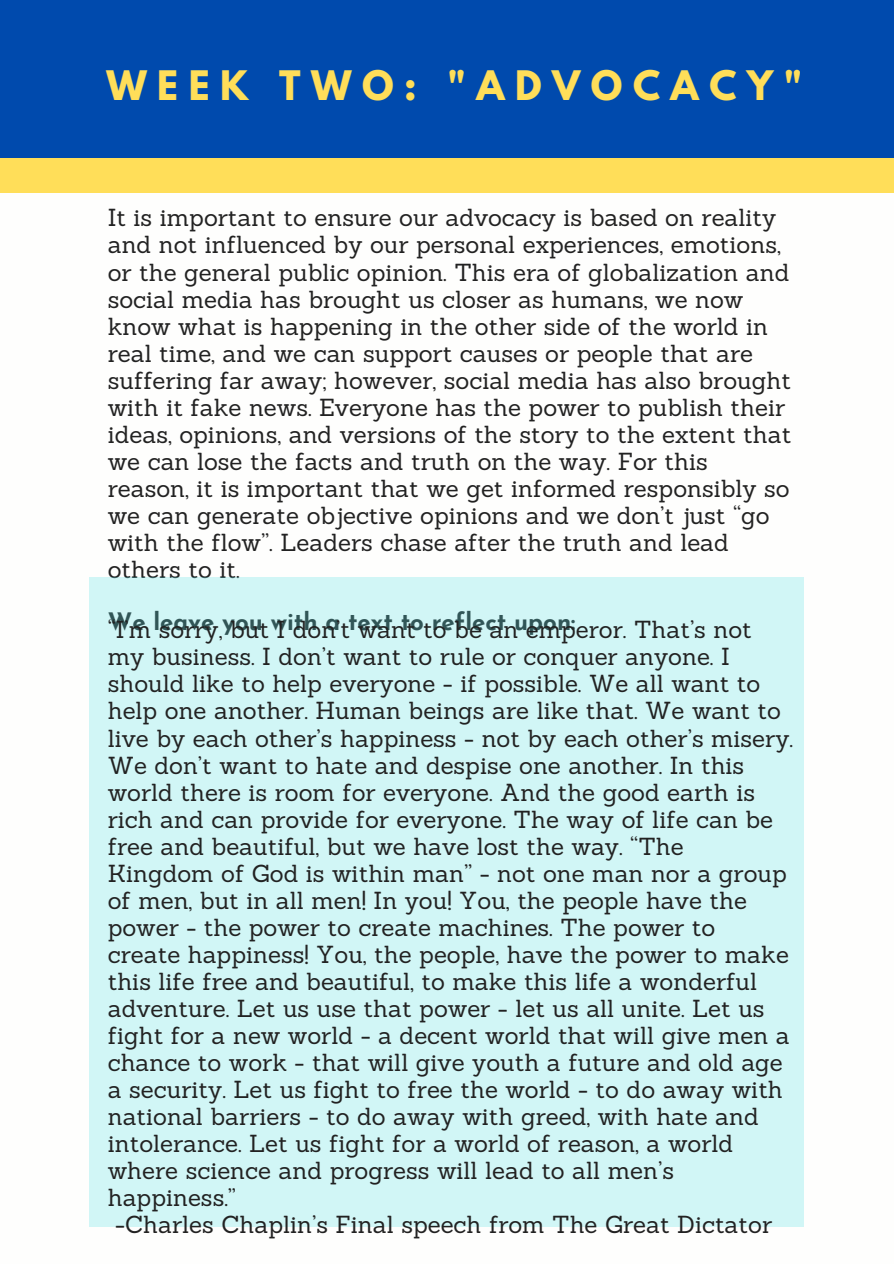
<style>
.page{position:relative;width:894px;height:1264px;background:#fff}
.page>*{position:absolute;margin:0;border:0;box-sizing:border-box;transform-origin:0 0}
.t1{font:700 36px "League Spartan";letter-spacing:.29em;color:#ffde59}
.t2{font:24px/27px "Sanchez";color:#222}
.t3{font:700 24px "Josefin Sans";color:#222}
</style>
<div class="page">
<div style="left:0;top:0;width:893px;height:192px;background:#ffde59"></div>
<div style="left:0;top:0;width:893px;height:157px;background:#004aad"></div>
<div style="left:89px;top:577px;width:714px;height:649px;background:#d1f6f6"></div>
<h1 class="t1" style="left:106px;top:67px;width:697px">WEEK TWO: "ADVOCACY"</h1>
<p class="t2" style="left:108px;top:204px;width:685px">It is important to ensure our advocacy is based on reality and not influenced by our personal experiences, emotions, or the general public opinion. This era of globalization and social media has brought us closer as humans, we now know what is happening in the other side of the world in real time, and we can support causes or people that are suffering far away; however, social media has also brought with it fake news. Everyone has the power to publish their ideas, opinions, and versions of the story to the extent that we can lose the facts and truth on the way. For this reason, it is important that we get informed responsibly so we can generate objective opinions and we don’t just “go with the flow”. Leaders chase after the truth and lead others to it.</p>
<p class="t3" style="left:108px;top:611px;width:469px">We leave you with a text to reflect upon:</p>
<p class="t2" style="left:108px;top:616px;width:645px">“I’m sorry, but I don’t want to be an emperor. That’s not</p>
<p class="t2" style="left:108px;top:643px;width:623px">my business. I don’t want to rule or conquer anyone. I</p>
<p class="t2" style="left:108px;top:670px;width:654px">should like to help everyone - if possible. We all want to</p>
<p class="t2" style="left:108px;top:697px;width:674px">help one another. Human beings are like that. We want to</p>
<p class="t2" style="left:108px;top:724px;width:686px">live by each other’s happiness - not by each other’s misery.</p>
<p class="t2" style="left:108px;top:751px;width:638px">We don’t want to hate and despise one another. In this</p>
<p class="t2" style="left:108px;top:778px;width:648px">world there is room for everyone. And the good earth is</p>
<p class="t2" style="left:108px;top:805px;width:666px">rich and can provide for everyone. The way of life can be</p>
<p class="t2" style="left:108px;top:832px;width:577px">free and beautiful, but we have lost the way. “The</p>
<p class="t2" style="left:108px;top:859px;width:680px">Kingdom of God is within man” - not one man nor a group</p>
<p class="t2" style="left:108px;top:886px;width:640px">of men, but in all men! In you! You, the people have the</p>
<p class="t2" style="left:108px;top:913px;width:609px">power - the power to create machines. The power to</p>
<p class="t2" style="left:108px;top:940px;width:682px">create happiness! You, the people, have the power to make</p>
<p class="t2" style="left:108px;top:967px;width:650px">this life free and beautiful, to make this life a wonderful</p>
<p class="t2" style="left:108px;top:994px;width:658px">adventure. Let us use that power - let us all unite. Let us</p>
<p class="t2" style="left:108px;top:1021px;width:683px">fight for a new world - a decent world that will give men a</p>
<p class="t2" style="left:108px;top:1048px;width:676px">chance to work - that will give youth a future and old age</p>
<p class="t2" style="left:108px;top:1075px;width:676px">a security. Let us fight to free the world - to do away with</p>
<p class="t2" style="left:108px;top:1102px;width:652px">national barriers - to do away with greed, with hate and</p>
<p class="t2" style="left:108px;top:1129px;width:627px">intolerance. Let us fight for a world of reason, a world</p>
<p class="t2" style="left:108px;top:1156px;width:567px">where science and progress will lead to all men’s</p>
<p class="t2" style="left:108px;top:1183px;width:130px">happiness.”</p>
<p class="t2" style="left:115px;top:1210px;width:658px">-Charles Chaplin’s Final speech from The Great Dictator</p>
</div>
